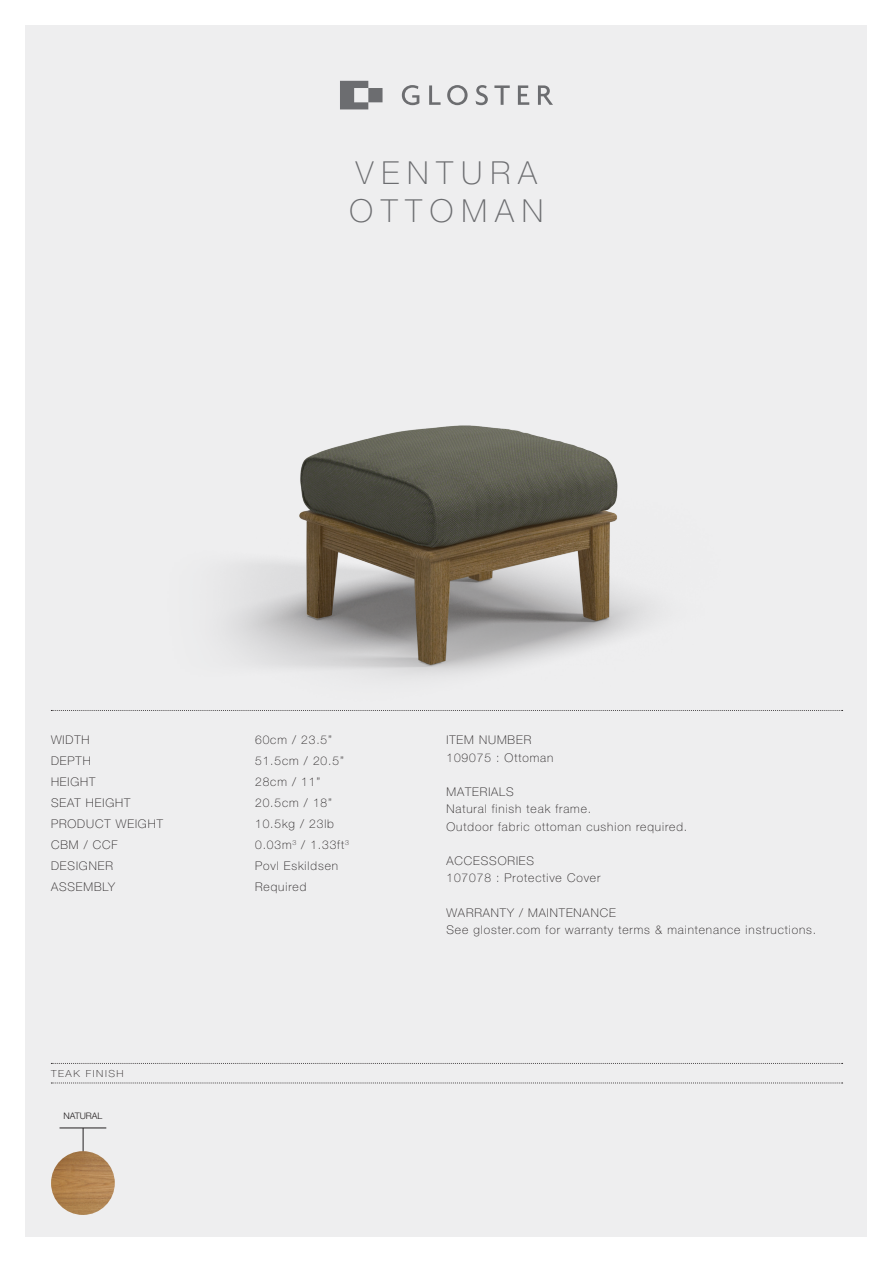
<style>
.page{position:relative;width:893px;height:1263px;background:#fff}
.page>*{position:absolute;margin:0;border:0;box-sizing:border-box;transform-origin:0 0}
.t1{font:100 31.8px "Helvetica Neue LT Pro";letter-spacing:.25em;color:#6c6d70}
.t2{font:100 12px/17.2px "Helvetica Neue LT Pro";letter-spacing:.075em;color:#231f20}
.t3{font:100 9.75px "Helvetica Neue LT Pro";letter-spacing:.15em;color:#231f20;scale:1.08 1}
.t4{font:300 9px "Helvetica Neue LT Pro";color:#231f20}
</style>
<div class="page">
<div style="left:26px;top:26px;width:841px;height:1211px;background:#eeeeef"></div>
<svg style="left:340px;top:81px;width:213px;height:28px"></svg>
<img style="left:225px;top:425px;width:425px;height:251px">
<svg style="left:51px;top:1083px;width:792px;height:1px"></svg>
<svg style="left:51px;top:1063px;width:792px;height:1px"></svg>
<svg style="left:51px;top:710px;width:792px;height:1px"></svg>
<hr style="left:60px;top:1128px;width:46px;height:1px;background:#231f20">
<svg style="left:83px;top:1128px;width:1px;height:23px"></svg>
<img style="left:51px;top:1151px;width:64px;height:64px;border-radius:32px">
<p class="t1" style="left:356px;top:154px;width:183px">VENTURA</p>
<p class="t1" style="left:350px;top:192px;width:195px">OTTOMAN</p>
<p class="t2" style="left:51px;top:731px;width:40px">WIDTH</p>
<p class="t2" style="left:51px;top:752px;width:41px">DEPTH</p>
<p class="t2" style="left:51px;top:773px;width:46px">HEIGHT</p>
<p class="t2" style="left:51px;top:794px;width:81px">SEAT HEIGHT</p>
<p class="t2" style="left:51px;top:815px;width:113px">PRODUCT WEIGHT</p>
<p class="t2" style="left:51px;top:836px;width:68px">CBM / CCF</p>
<p class="t2" style="left:51px;top:857px;width:63px">DESIGNER</p>
<p class="t2" style="left:51px;top:878px;width:66px">ASSEMBLY</p>
<p class="t3" style="left:51px;top:1067px;width:69px">TEAK FINISH</p>
<p class="t4" style="left:63px;top:1111px;width:41px">NATURAL</p>
<p class="t2" style="left:255px;top:731px;width:78px">60cm / 23.5”</p>
<p class="t2" style="left:255px;top:752px;width:90px">51.5cm / 20.5”</p>
<p class="t2" style="left:255px;top:773px;width:67px">28cm / 11”</p>
<p class="t2" style="left:255px;top:794px;width:78px">20.5cm / 18”</p>
<p class="t2" style="left:255px;top:815px;width:80px">10.5kg / 23lb</p>
<p class="t2" style="left:255px;top:836px;width:95px">0.03m<sup>3</sup> / 1.33ft<sup>3</sup></p>
<p class="t2" style="left:255px;top:857px;width:84px">Povl Eskildsen</p>
<p class="t2" style="left:255px;top:878px;width:53px">Required</p>
<p class="t2" style="left:446px;top:731px;width:108px">ITEM NUMBER<br>109075 : Ottoman</p>
<p class="t2" style="left:446px;top:783px;width:242px">MATERIALS<br>Natural finish teak frame.<br>Outdoor fabric ottoman cushion required.</p>
<p class="t2" style="left:446px;top:852px;width:155px">ACCESSORIES<br>107078 : Protective Cover</p>
<p class="t2" style="left:446px;top:904px;width:371px">WARRANTY / MAINTENANCE<br>See gloster.com for warranty terms &amp; maintenance instructions.</p>
</div>
